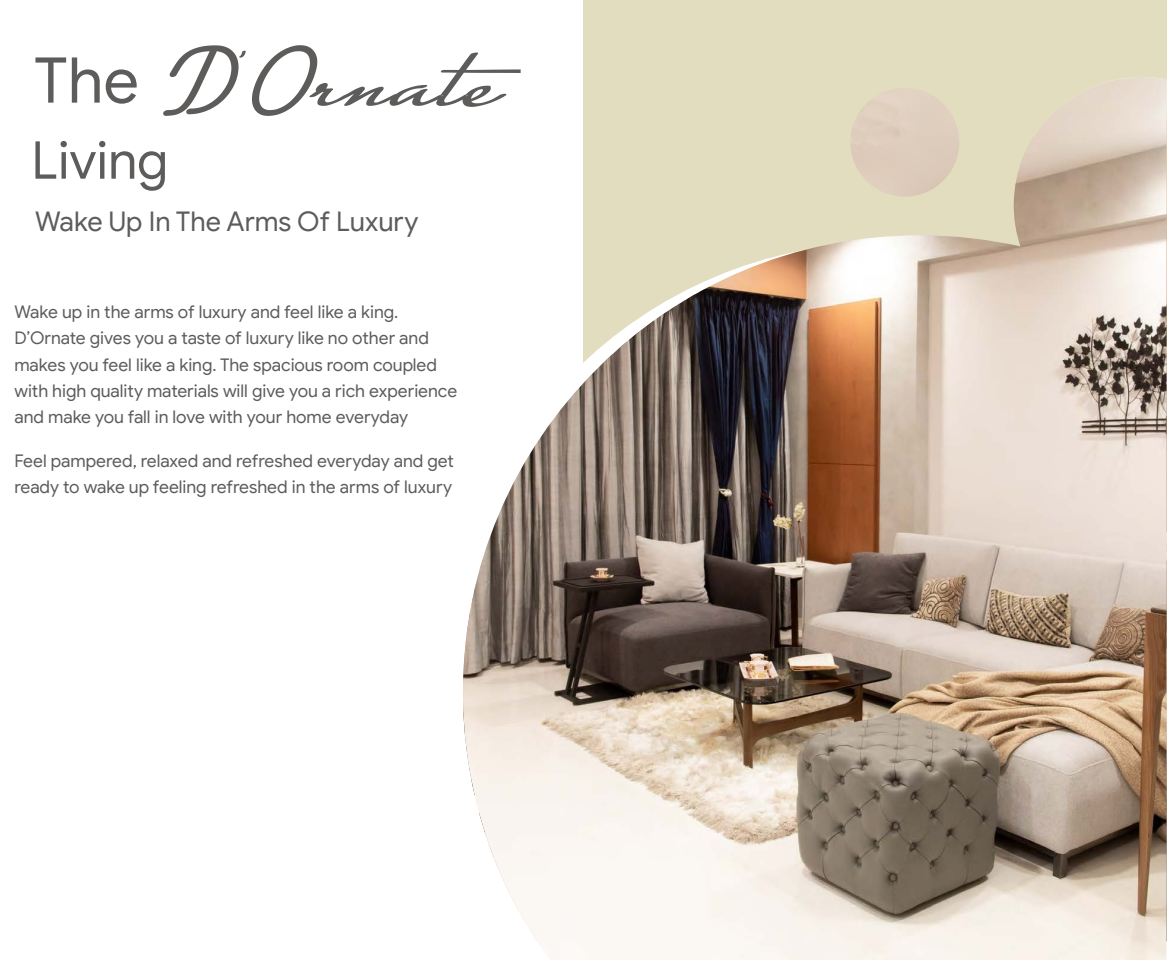
<style>
.page{position:relative;width:1167px;height:960px;background:#fff}
.page>*{position:absolute;margin:0;border:0;box-sizing:border-box;transform-origin:0 0}
.t1{font:63.09px "Google Sans";color:#5d5c5b}
.t2{font:52.06px "Google Sans";color:#5d5c5b}
.t3{font:27.21px "Google Sans";color:#5d5c5b}
.t4{font:17.5px/26.2px "Google Sans";color:#5d5c5b}
</style>
<div class="page">
<div style="left:583px;top:0;width:583px;height:960px;background:#e2ddbf"></div>
<svg style="left:163px;top:45px;width:358px;height:71px"></svg>
<img style="left:463px;top:77px;width:703px;height:883px">
<div style="left:850px;top:88px;width:109px;height:109px;background:#decdbd;border-radius:54px"></div>
<h1 class="t1" style="left:34px;top:42px;width:107px">The</h1>
<h2 class="t2" style="left:31px;top:129px;width:138px">Living</h2>
<h3 class="t3" style="left:35px;top:205px;width:385px">Wake Up In The Arms Of Luxury</h3>
<p class="t4" style="left:14px;top:299px;width:444px">Wake up in the arms of luxury and feel like a king.<br>D’Ornate gives you a taste of luxury like no other and makes you feel like a king. The spacious room coupled with high quality materials will give you a rich experience and make you fall in love with your home everyday</p>
<p class="t4" style="left:14px;top:448px;width:441px">Feel pampered, relaxed and refreshed everyday and get ready to wake up feeling refreshed in the arms of luxury</p>
</div>
